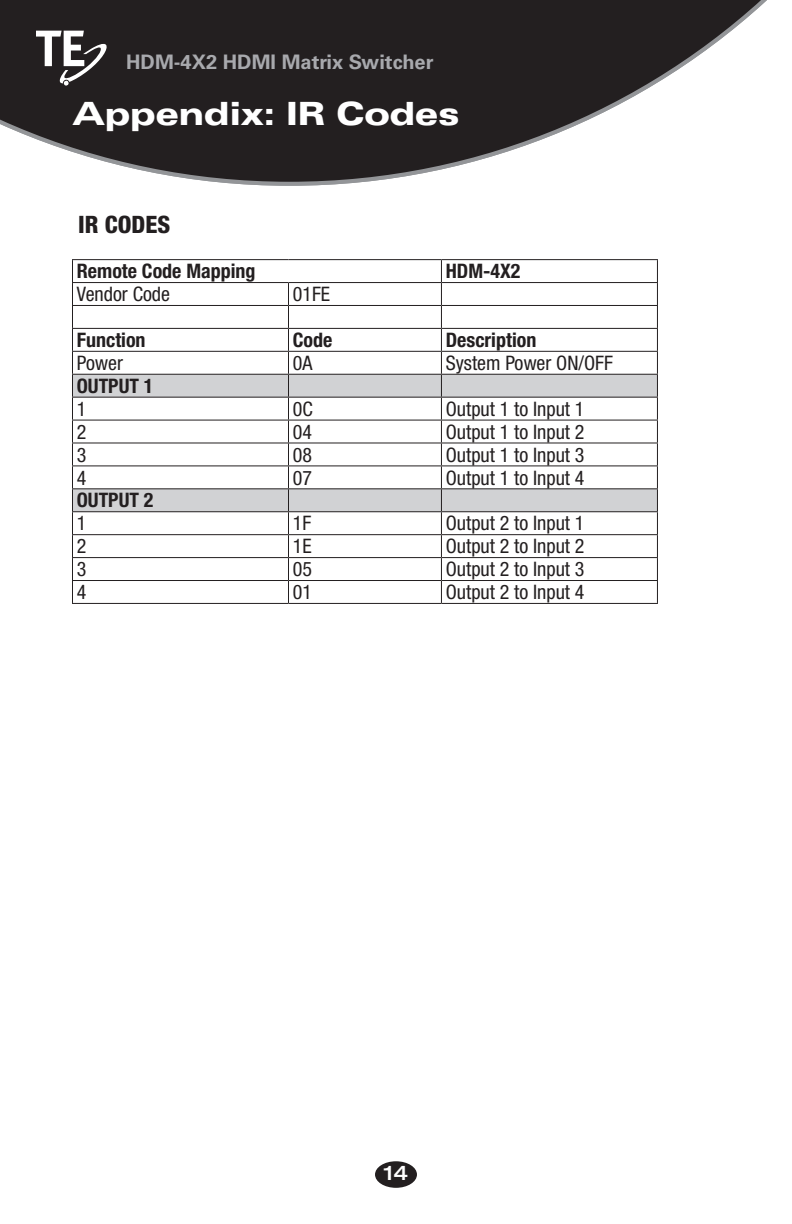
<style>
.page{position:relative;width:792px;height:1224px;background:#fff}
.page>*{position:absolute;margin:0;border:0;box-sizing:border-box;transform-origin:0 0}
.t1{font:900 expanded 32px "Univers";letter-spacing:-.02em;color:#fff}
.t2{font:800 condensed 24px "Helvetica Neue LT Std";color:#231f20}
.t3{font:condensed 20px "Helvetica Neue LT Std";color:#231f20}
.t4{font:700 condensed 20px "Helvetica Neue LT Std";color:#231f20}
.t5{font:700 20px "Univers";color:#a8a9ad}
.t6{font:500 expanded 20px "Helvetica Neue LT Std";color:#fff}
</style>
<div class="page">
<svg style="left:0;top:0;width:767px;height:186px"></svg>
<div style="left:375px;top:1161px;width:42px;height:27px;background:#231f20;border-radius:50%"></div>
<svg style="left:36px;top:31px;width:73px;height:55px"></svg>
<svg style="left:73px;top:375px;width:584px;height:136px"></svg>
<hr style="left:72px;top:259px;width:216px;height:1px;background:#231f20">
<hr style="left:288px;top:259px;width:153px;height:1px;background:#231f20">
<hr style="left:441px;top:259px;width:217px;height:1px;background:#231f20">
<hr style="left:72px;top:282px;width:216px;height:1px;background:#231f20">
<hr style="left:288px;top:282px;width:153px;height:1px;background:#231f20">
<hr style="left:441px;top:282px;width:217px;height:1px;background:#231f20">
<hr style="left:72px;top:305px;width:216px;height:1px;background:#231f20">
<hr style="left:288px;top:305px;width:153px;height:1px;background:#231f20">
<hr style="left:441px;top:305px;width:217px;height:1px;background:#231f20">
<hr style="left:72px;top:328px;width:216px;height:1px;background:#231f20">
<hr style="left:288px;top:328px;width:153px;height:1px;background:#231f20">
<hr style="left:441px;top:328px;width:217px;height:1px;background:#231f20">
<hr style="left:72px;top:351px;width:216px;height:1px;background:#231f20">
<hr style="left:288px;top:351px;width:153px;height:1px;background:#231f20">
<hr style="left:441px;top:351px;width:217px;height:1px;background:#231f20">
<hr style="left:72px;top:374px;width:216px;height:1px;background:#231f20">
<hr style="left:288px;top:374px;width:153px;height:1px;background:#231f20">
<hr style="left:441px;top:374px;width:217px;height:1px;background:#231f20">
<hr style="left:72px;top:397px;width:216px;height:1px;background:#231f20">
<hr style="left:288px;top:397px;width:153px;height:1px;background:#231f20">
<hr style="left:441px;top:397px;width:217px;height:1px;background:#231f20">
<hr style="left:72px;top:420px;width:216px;height:1px;background:#231f20">
<hr style="left:288px;top:420px;width:153px;height:1px;background:#231f20">
<hr style="left:441px;top:420px;width:217px;height:1px;background:#231f20">
<hr style="left:72px;top:442px;width:216px;height:1px;background:#231f20">
<hr style="left:288px;top:442px;width:153px;height:1px;background:#231f20">
<hr style="left:441px;top:442px;width:217px;height:1px;background:#231f20">
<hr style="left:72px;top:465px;width:216px;height:1px;background:#231f20">
<hr style="left:288px;top:465px;width:153px;height:1px;background:#231f20">
<hr style="left:441px;top:465px;width:217px;height:1px;background:#231f20">
<hr style="left:72px;top:488px;width:216px;height:1px;background:#231f20">
<hr style="left:288px;top:488px;width:153px;height:1px;background:#231f20">
<hr style="left:441px;top:488px;width:217px;height:1px;background:#231f20">
<hr style="left:72px;top:511px;width:216px;height:1px;background:#231f20">
<hr style="left:288px;top:511px;width:153px;height:1px;background:#231f20">
<hr style="left:441px;top:511px;width:217px;height:1px;background:#231f20">
<hr style="left:72px;top:534px;width:216px;height:1px;background:#231f20">
<hr style="left:288px;top:534px;width:153px;height:1px;background:#231f20">
<hr style="left:441px;top:534px;width:217px;height:1px;background:#231f20">
<hr style="left:72px;top:557px;width:216px;height:1px;background:#231f20">
<hr style="left:288px;top:557px;width:153px;height:1px;background:#231f20">
<hr style="left:441px;top:557px;width:217px;height:1px;background:#231f20">
<hr style="left:72px;top:580px;width:216px;height:1px;background:#231f20">
<svg style="left:72px;top:260px;width:1px;height:343px"></svg>
<hr style="left:288px;top:580px;width:153px;height:1px;background:#231f20">
<svg style="left:288px;top:283px;width:1px;height:320px"></svg>
<hr style="left:441px;top:580px;width:217px;height:1px;background:#231f20">
<svg style="left:441px;top:260px;width:1px;height:343px"></svg>
<svg style="left:657px;top:260px;width:1px;height:343px"></svg>
<hr style="left:72px;top:603px;width:216px;height:1px;background:#231f20">
<hr style="left:288px;top:603px;width:153px;height:1px;background:#231f20">
<hr style="left:441px;top:603px;width:217px;height:1px;background:#231f20">
<p class="t5" style="left:126px;top:50px;width:309px">HDM-4X2 HDMI Matrix Switcher</p>
<h1 class="t1" style="left:72px;top:95px;width:389px">Appendix: IR Codes</h1>
<p class="t2" style="left:78px;top:210px;width:94px">IR CODES</p>
<p class="t4" style="left:77px;top:259px;width:180px">Remote Code Mapping</p>
<p class="t4" style="left:446px;top:259px;width:76px">HDM-4X2</p>
<p class="t3" style="left:77px;top:283px;width:95px">Vendor Code</p>
<p class="t3" style="left:293px;top:283px;width:39px">01FE</p>
<p class="t4" style="left:77px;top:328px;width:70px">Function</p>
<p class="t4" style="left:293px;top:328px;width:41px">Code</p>
<p class="t4" style="left:446px;top:328px;width:92px">Description</p>
<p class="t3" style="left:77px;top:351px;width:48px">Power</p>
<p class="t3" style="left:293px;top:351px;width:21px">0A</p>
<p class="t3" style="left:446px;top:351px;width:169px">System Power ON/OFF</p>
<p class="t4" style="left:77px;top:374px;width:78px">OUTPUT 1</p>
<p class="t3" style="left:77px;top:397px;width:11px">1</p>
<p class="t3" style="left:293px;top:397px;width:21px">0C</p>
<p class="t3" style="left:446px;top:397px;width:140px">Output 1 to Input 1</p>
<p class="t3" style="left:77px;top:420px;width:11px">2</p>
<p class="t3" style="left:293px;top:420px;width:21px">04</p>
<p class="t3" style="left:446px;top:420px;width:140px">Output 1 to Input 2</p>
<p class="t3" style="left:77px;top:443px;width:11px">3</p>
<p class="t3" style="left:293px;top:443px;width:21px">08</p>
<p class="t3" style="left:446px;top:443px;width:140px">Output 1 to Input 3</p>
<p class="t3" style="left:77px;top:466px;width:11px">4</p>
<p class="t3" style="left:293px;top:466px;width:21px">07</p>
<p class="t3" style="left:446px;top:466px;width:140px">Output 1 to Input 4</p>
<p class="t4" style="left:77px;top:488px;width:78px">OUTPUT 2</p>
<p class="t3" style="left:77px;top:512px;width:11px">1</p>
<p class="t3" style="left:293px;top:512px;width:20px">1F</p>
<p class="t3" style="left:446px;top:512px;width:140px">Output 2 to Input 1</p>
<p class="t3" style="left:77px;top:535px;width:11px">2</p>
<p class="t3" style="left:293px;top:535px;width:20px">1E</p>
<p class="t3" style="left:446px;top:535px;width:140px">Output 2 to Input 2</p>
<p class="t3" style="left:77px;top:558px;width:11px">3</p>
<p class="t3" style="left:293px;top:558px;width:21px">05</p>
<p class="t3" style="left:446px;top:558px;width:140px">Output 2 to Input 3</p>
<p class="t3" style="left:77px;top:580px;width:11px">4</p>
<p class="t3" style="left:293px;top:580px;width:21px">01</p>
<p class="t3" style="left:446px;top:580px;width:140px">Output 2 to Input 4</p>
<p class="t6" style="left:384px;top:1161px;width:26px">14</p>
</div>
